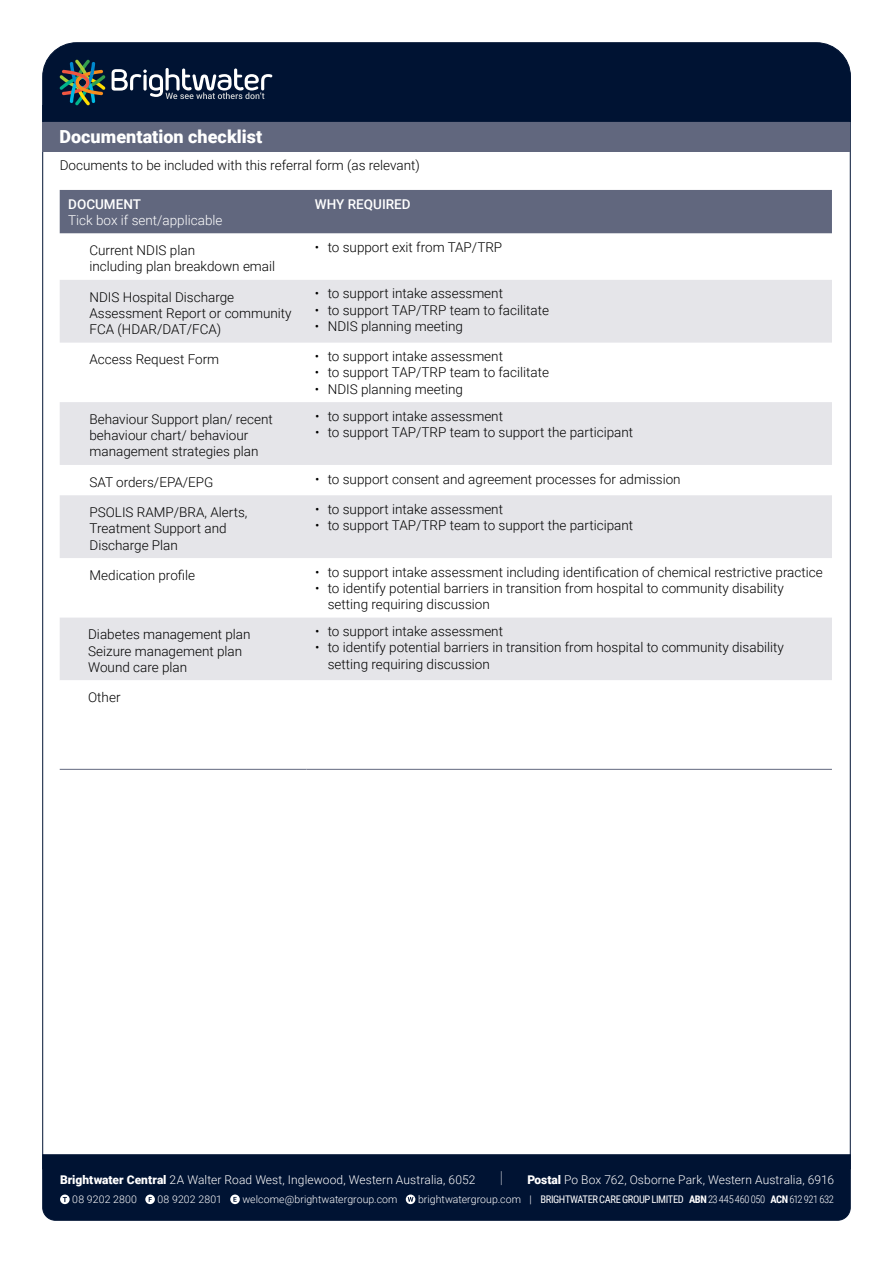
<style>
.page{position:relative;width:893px;height:1263px;background:#fff}
.page>*{position:absolute;margin:0;border:0;box-sizing:border-box;transform-origin:0 0}
.t1{font:900 18px "Roboto";color:#fff}
.t2{font:100 16.5px "Roboto";color:#fff}
.t3{font:300 13.5px/16.2px "Roboto";color:#000}
.t4{font:300 13.5px "Roboto";color:#fff}
.t5{font:500 13.5px "Roboto";color:#fff}
.t6{font:300 12px "Roboto";letter-spacing:.01em;color:#fff}
.t7{font:10.5px "Roboto Condensed";letter-spacing:-.04em;color:#fff}
.t8{font:300 10.5px "Roboto";letter-spacing:.01em;color:#fff}
.s1{font-weight:900}
.s2{font-family:"Roboto";font-weight:300}
.s3{font-weight:700}
.s4{font-weight:300}
</style>
<div class="page">
<div style="left:42px;top:42px;width:809px;height:80px;background:#001333"></div>
<svg style="left:112px;top:68px;width:160px;height:31px"></svg>
<svg style="left:60px;top:60px;width:45px;height:45px;background:#405449"></svg>
<div style="left:42px;top:1154px;width:809px;height:67px;background:#001333"></div>
<svg style="left:60px;top:1194px;width:10px;height:10px"></svg>
<svg style="left:63px;top:1197px;width:4px;height:5px"></svg>
<svg style="left:145px;top:1194px;width:10px;height:10px"></svg>
<svg style="left:230px;top:1194px;width:10px;height:10px"></svg>
<svg style="left:406px;top:1194px;width:9px;height:10px"></svg>
<div style="left:43px;top:122px;width:807px;height:29px;background:#61677e"></div>
<div style="left:60px;top:190px;width:772px;height:43px;background:#61677e"></div>
<svg style="left:60px;top:280px;width:772px;height:400px;fill:#e5e5e9"></svg>
<svg style="left:60px;top:768px;width:772px;height:1px"></svg>
<hr style="left:60px;top:769px;width:246px;height:1px;background:#61677e">
<hr style="left:306px;top:769px;width:526px;height:1px;background:#61677e">
<h1 class="t1" style="left:60px;top:124px;width:204px">Documentation checklist</h1>
<p class="t3" style="left:60px;top:157px;width:362px">Documents to be included with this referral form (as relevant)</p>
<p class="t5" style="left:68px;top:194px;width:74px">DOCUMENT</p>
<p class="t4" style="left:68px;top:210px;width:156px">Tick box if sent/applicable</p>
<p class="t5" style="left:315px;top:194px;width:97px">WHY REQUIRED</p>
<p class="t3" style="left:89px;top:242px;width:187px">Current NDIS plan<br>including plan breakdown email</p>
<p class="t3" style="left:315px;top:238px;width:189px">• to support exit from TAP/TRP</p>
<p class="t3" style="left:89px;top:288px;width:204px">NDIS Hospital Discharge<br>Assessment Report or community<br>FCA (HDAR/DAT/FCA)</p>
<p class="t3" style="left:315px;top:285px;width:190px">• to support intake assessment</p>
<p class="t3" style="left:315px;top:301px;width:236px">• to support TAP/TRP team to facilitate</p>
<p class="t3" style="left:315px;top:317px;width:150px">• NDIS planning meeting</p>
<p class="t3" style="left:89px;top:351px;width:131px">Access Request Form</p>
<p class="t3" style="left:315px;top:348px;width:190px">• to support intake assessment</p>
<p class="t3" style="left:315px;top:364px;width:236px">• to support TAP/TRP team to facilitate</p>
<p class="t3" style="left:315px;top:380px;width:150px">• NDIS planning meeting</p>
<p class="t3" style="left:89px;top:411px;width:185px">Behaviour Support plan/ recent behaviour chart/ behaviour management strategies plan</p>
<p class="t3" style="left:315px;top:407px;width:190px">• to support intake assessment</p>
<p class="t3" style="left:315px;top:424px;width:320px">• to support TAP/TRP team to support the participant</p>
<p class="t3" style="left:89px;top:473px;width:125px">SAT orders/EPA/EPG</p>
<p class="t3" style="left:315px;top:470px;width:367px">• to support consent and agreement processes for admission</p>
<p class="t3" style="left:89px;top:504px;width:159px">PSOLIS RAMP/BRA, Alerts,<br>Treatment Support and<br>Discharge Plan</p>
<p class="t3" style="left:315px;top:500px;width:190px">• to support intake assessment</p>
<p class="t3" style="left:315px;top:517px;width:320px">• to support TAP/TRP team to support the participant</p>
<p class="t3" style="left:89px;top:566px;width:107px">Medication profile</p>
<p class="t3" style="left:315px;top:563px;width:509px">• to support intake assessment including identification of chemical restrictive practice</p>
<p class="t3" style="left:328px;top:579px;width:458px;text-indent:-13px">• to identify potential barriers in transition from hospital to community disability setting requiring discussion</p>
<p class="t3" style="left:88px;top:626px;width:164px">Diabetes management plan<br>Seizure management plan<br>Wound care plan</p>
<p class="t3" style="left:315px;top:623px;width:190px">• to support intake assessment</p>
<p class="t3" style="left:328px;top:639px;width:458px;text-indent:-13px">• to identify potential barriers in transition from hospital to community disability setting requiring discussion</p>
<p class="t3" style="left:88px;top:689px;width:34px">Other</p>
<p class="t6" style="left:60px;top:1171px;width:417px"><span class="s1">Brightwater Central</span> 2A Walter Road West, Inglewood, Western Australia, 6052</p>
<p class="t2" style="left:500px;top:1166px;width:5px">|</p>
<p class="t6" style="left:527px;top:1171px;width:308px"><span class="s1">Postal</span> Po Box 762, Osborne Park, Western Australia, 6916</p>
<p class="t8" style="left:72px;top:1192px;width:66px">08 9202 2800</p>
<p class="t8" style="left:158px;top:1192px;width:66px">08 9202 2801</p>
<p class="t8" style="left:242px;top:1192px;width:157px">welcome@brightwatergroup.com</p>
<p class="t7" style="left:418px;top:1192px;width:417px"><span class="s2">brightwatergroup.com |</span> BRIGHTWATER CARE GROUP LIMITED <span class="s3">ABN</span> <span class="s4">23 445 460 050</span> <span class="s3">ACN</span> <span class="s4">612 921 632</span></p>
</div>
